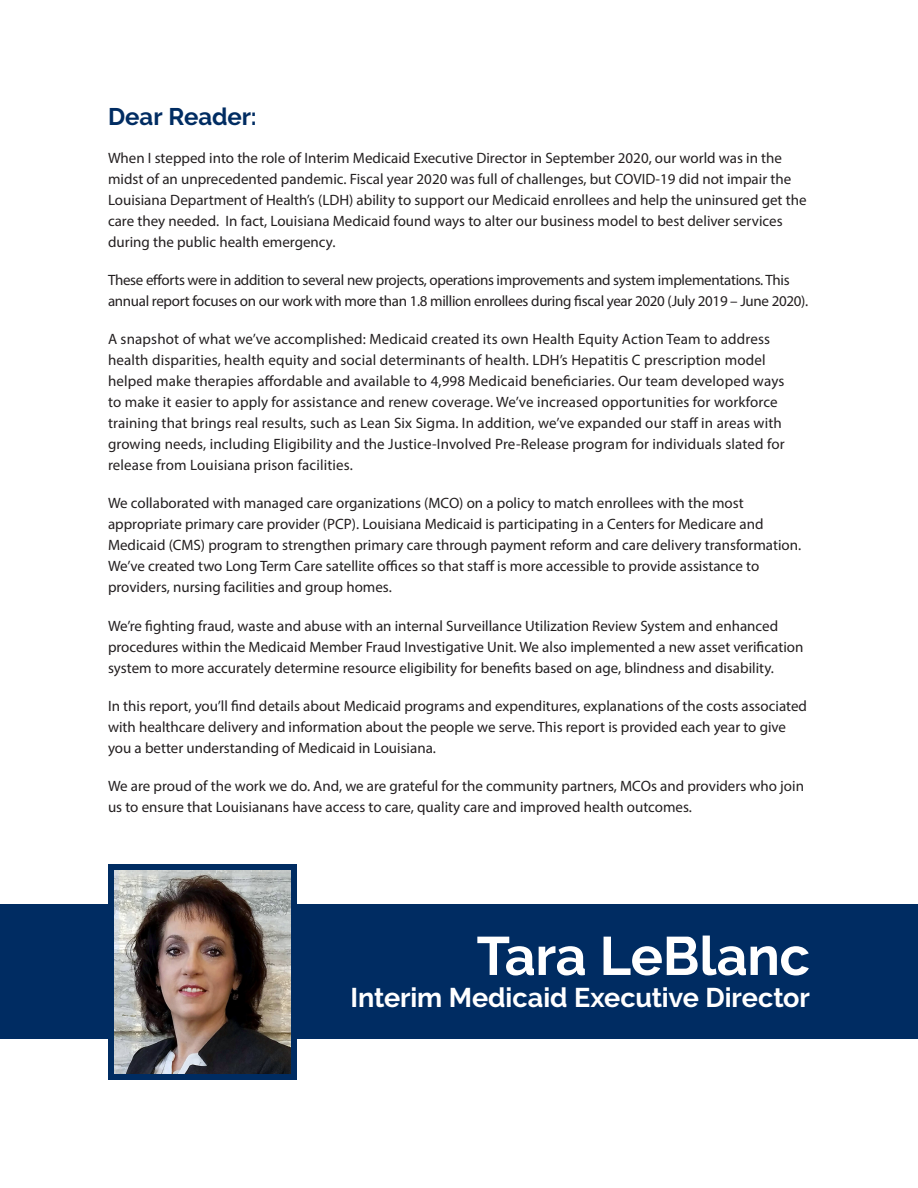
<style>
.page{position:relative;width:918px;height:1188px;background:#fff}
.page>*{position:absolute;margin:0;border:0;box-sizing:border-box;transform-origin:0 0}
.t1{font:700 54px "Raleway";letter-spacing:-.005em;color:#fff}
.t2{font:700 27px "Raleway";letter-spacing:-.005em;color:#fff}
.t3{font:700 24px "Raleway";color:#002c62}
.t4{font:15px/21px "Myriad Pro";color:#231f20}
.t5{font:15px/21px "Myriad Pro";letter-spacing:-.02em;color:#231f20}
</style>
<div class="page">
<div style="left:0;top:904px;width:918px;height:136px;background:#002c62"></div>
<img style="left:115px;top:871px;width:175px;height:202px">
<div style="left:108px;top:864px;width:189px;height:216px;border:6px solid #002c62"></div>
<p class="t3" style="left:108px;top:103px;width:150px">Dear Reader:</p>
<p class="t4" style="left:108px;top:147px;width:700px">When I stepped into the role of Interim Medicaid Executive Director in September 2020, our world was in the midst of an unprecedented pandemic. Fiscal year 2020 was full of challenges, but COVID-19 did not impair the Louisiana Department of Health’s (LDH) ability to support our Medicaid enrollees and help the uninsured get the care they needed. In fact, Louisiana Medicaid found ways to alter our business model to best deliver services during the public health emergency.</p>
<p class="t5" style="left:108px;top:269px;width:702px">These efforts were in addition to several new projects, operations improvements and system implementations. This annual report focuses on our work with more than 1.8 million enrollees during fiscal year 2020 (July 2019 – June 2020).</p>
<p class="t4" style="left:108px;top:329px;width:678px">A snapshot of what we’ve accomplished: Medicaid created its own Health Equity Action Team to address health disparities, health equity and social determinants of health. LDH’s Hepatitis C prescription model helped make therapies affordable and available to 4,998 Medicaid beneficiaries. Our team developed ways to make it easier to apply for assistance and renew coverage. We’ve increased opportunities for workforce training that brings real results, such as Lean Six Sigma. In addition, we’ve expanded our staff in areas with growing needs, including Eligibility and the Justice-Involved Pre-Release program for individuals slated for release from Louisiana prison facilities.</p>
<p class="t4" style="left:108px;top:493px;width:695px">We collaborated with managed care organizations (MCO) on a policy to match enrollees with the most appropriate primary care provider (PCP). Louisiana Medicaid is participating in a Centers for Medicare and Medicaid (CMS) program to strengthen primary care through payment reform and care delivery transformation.<br>We’ve created two Long Term Care satellite offices so that staff is more accessible to provide assistance to providers, nursing facilities and group homes.</p>
<p class="t4" style="left:108px;top:615px;width:697px">We’re fighting fraud, waste and abuse with an internal Surveillance Utilization Review System and enhanced procedures within the Medicaid Member Fraud Investigative Unit. We also implemented a new asset verification system to more accurately determine resource eligibility for benefits based on age, blindness and disability.</p>
<p class="t4" style="left:108px;top:695px;width:701px">In this report, you’ll find details about Medicaid programs and expenditures, explanations of the costs associated with healthcare delivery and information about the people we serve. This report is provided each year to give you a better understanding of Medicaid in Louisiana.</p>
<p class="t4" style="left:108px;top:775px;width:698px">We are proud of the work we do. And, we are grateful for the community partners, MCOs and providers who join us to ensure that Louisianans have access to care, quality care and improved health outcomes.</p>
<p class="t1" style="left:477px;top:925px;width:335px">Tara LeBlanc</p>
<p class="t2" style="left:351px;top:982px;width:461px">Interim Medicaid Executive Director</p>
</div>
